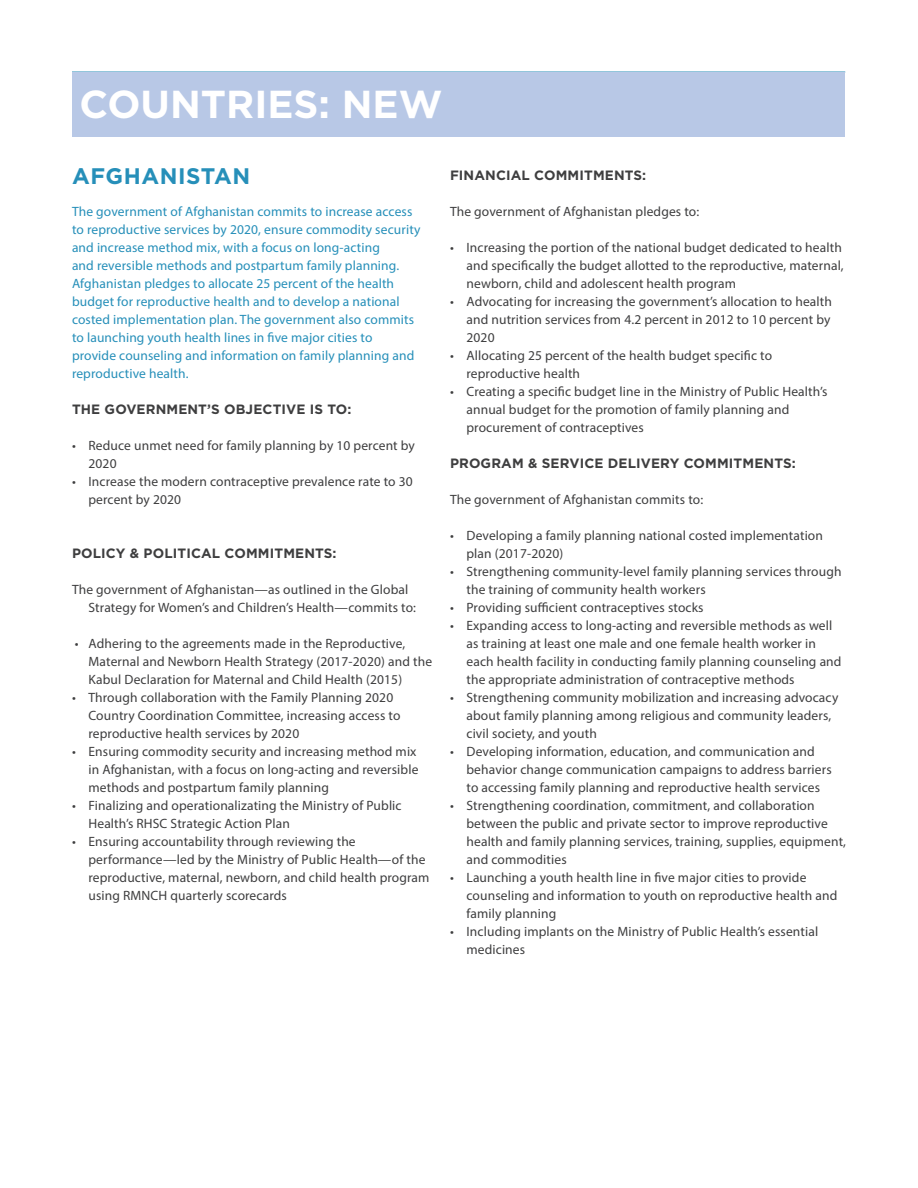
<style>
.page{position:relative;width:918px;height:1188px;background:#fff}
.page>*{position:absolute;margin:0;border:0;box-sizing:border-box;transform-origin:0 0}
.t1{font:700 39px "Gotham";color:#fff}
.t2{font:700 22.5px "Gotham";letter-spacing:.025em;color:#268fb9}
.t3{font:13.5px/18px "Myriad Pro";letter-spacing:.01em;color:#3e3e3f}
.t4{font:13.5px/18px "Myriad Pro";letter-spacing:.01em;color:#268fb9}
.t5{font:700 13.5px "Gotham";letter-spacing:.01em;color:#3e3e3f}
</style>
<div class="page">
<div style="left:72px;top:72px;width:773px;height:65px;background:#b8c8e6"></div>
<p class="t1" style="left:80px;top:82px;width:365px">COUNTRIES: NEW</p>
<p class="t2" style="left:72px;top:163px;width:180px">AFGHANISTAN</p>
<p class="t4" style="left:72px;top:202px;width:350px">The government of Afghanistan commits to increase access to reproductive services by 2020, ensure commodity security and increase method mix, with a focus on long-acting<br>and reversible methods and postpartum family planning.<br>Afghanistan pledges to allocate 25 percent of the health budget for reproductive health and to develop a national costed implementation plan. The government also commits to launching youth health lines in five major cities to<br>provide counseling and information on family planning and reproductive health.</p>
<p class="t5" style="left:72px;top:401px;width:281px">THE GOVERNMENT’S OBJECTIVE IS TO:</p>
<p class="t3" style="left:88px;top:436px;width:328px;text-indent:-16px">• Reduce unmet need for family planning by 10 percent by<br>2020</p>
<p class="t3" style="left:88px;top:472px;width:326px;text-indent:-16px">• Increase the modern contraceptive prevalence rate to 30 percent by 2020</p>
<p class="t5" style="left:72px;top:545px;width:266px">POLICY &amp; POLITICAL COMMITMENTS:</p>
<p class="t3" style="left:88px;top:580px;width:329px;text-indent:-16px">The government of Afghanistan—as outlined in the Global<br>Strategy for Women’s and Children’s Health—commits to:</p>
<p class="t3" style="left:88px;top:634px;width:345px;text-indent:-14px">• Adhering to the agreements made in the Reproductive,<br>Maternal and Newborn Health Strategy (2017-2020) and the<br>Kabul Declaration for Maternal and Child Health (2015)</p>
<p class="t3" style="left:88px;top:688px;width:314px;text-indent:-16px">• Through collaboration with the Family Planning 2020<br>Country Coordination Committee, increasing access to reproductive health services by 2020</p>
<p class="t3" style="left:88px;top:742px;width:331px;text-indent:-16px">• Ensuring commodity security and increasing method mix in Afghanistan, with a focus on long-acting and reversible methods and postpartum family planning</p>
<p class="t3" style="left:88px;top:796px;width:315px;text-indent:-16px">• Finalizing and operationalizating the Ministry of Public<br>Health’s RHSC Strategic Action Plan</p>
<p class="t3" style="left:88px;top:832px;width:342px;text-indent:-16px">• Ensuring accountability through reviewing the performance—led by the Ministry of Public Health—of the reproductive, maternal, newborn, and child health program using RMNCH quarterly scorecards</p>
<p class="t5" style="left:450px;top:167px;width:198px">FINANCIAL COMMITMENTS:</p>
<p class="t3" style="left:450px;top:202px;width:251px">The government of Afghanistan pledges to:</p>
<p class="t3" style="left:466px;top:238px;width:379px;text-indent:-16px">• Increasing the portion of the national budget dedicated to health and specifically the budget allotted to the reproductive, maternal, newborn, child and adolescent health program</p>
<p class="t3" style="left:466px;top:292px;width:367px;text-align:justify;text-indent:-16px">• Advocating for increasing the government’s allocation to health and nutrition services from 4.2 percent in 2012 to 10 percent by 2020</p>
<p class="t3" style="left:466px;top:346px;width:307px;text-indent:-16px">• Allocating 25 percent of the health budget specific to reproductive health</p>
<p class="t3" style="left:466px;top:382px;width:362px;text-indent:-16px">• Creating a specific budget line in the Ministry of Public Health’s annual budget for the promotion of family planning and procurement of contraceptives</p>
<p class="t5" style="left:450px;top:455px;width:347px">PROGRAM &amp; SERVICE DELIVERY COMMITMENTS:</p>
<p class="t3" style="left:450px;top:490px;width:255px">The government of Afghanistan commits to:</p>
<p class="t3" style="left:466px;top:526px;width:358px;text-indent:-16px">• Developing a family planning national costed implementation plan (2017-2020)</p>
<p class="t3" style="left:466px;top:562px;width:377px;text-indent:-16px">• Strengthening community-level family planning services through the training of community health workers</p>
<p class="t3" style="left:450px;top:598px;width:255px">• Providing sufficient contraceptives stocks</p>
<p class="t3" style="left:466px;top:616px;width:377px;text-indent:-16px">• Expanding access to long-acting and reversible methods as well as training at least one male and one female health worker in each health facility in conducting family planning counseling and the appropriate administration of contraceptive methods</p>
<p class="t3" style="left:466px;top:688px;width:373px;text-indent:-16px">• Strengthening community mobilization and increasing advocacy about family planning among religious and community leaders, civil society, and youth</p>
<p class="t3" style="left:466px;top:742px;width:367px;text-indent:-16px">• Developing information, education, and communication and behavior change communication campaigns to address barriers to accessing family planning and reproductive health services</p>
<p class="t3" style="left:466px;top:796px;width:381px;text-indent:-16px">• Strengthening coordination, commitment, and collaboration between the public and private sector to improve reproductive health and family planning services, training, supplies, equipment, and commodities</p>
<p class="t3" style="left:466px;top:868px;width:372px;text-indent:-16px">• Launching a youth health line in five major cities to provide counseling and information to youth on reproductive health and family planning</p>
<p class="t3" style="left:466px;top:922px;width:353px;text-indent:-16px">• Including implants on the Ministry of Public Health’s essential medicines</p>
</div>
